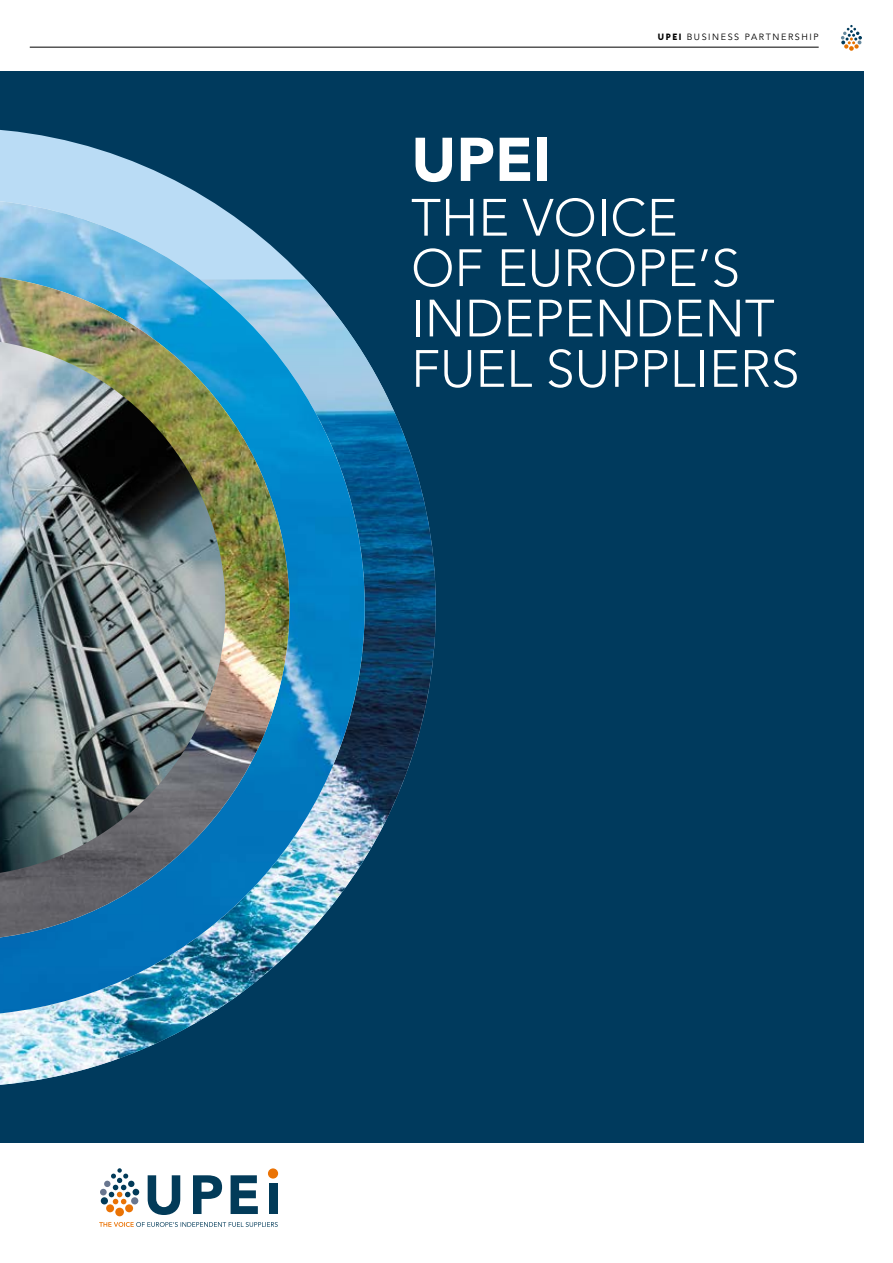
<style>
.page{position:relative;width:893px;height:1263px;background:#fff}
.page>*{position:absolute;margin:0;border:0;box-sizing:border-box;transform-origin:0 0}
.t1{font:900 61.05px "Avenir LT Std";color:#fff}
.t2{font:300 51.9px/50.4px "Avenir LT Std";color:#fff}
.t3{font:9px "Avenir LT Std";letter-spacing:.175em;color:#000}
.s1{font-family:"Euclid Flex";font-weight:700}
</style>
<div class="page">
<hr style="left:30px;top:47px;width:789px;height:1px;background:#000">
<svg style="left:841px;top:25px;width:21px;height:26px"></svg>
<div style="left:0;top:72px;width:863px;height:1071px;background:#003a5d"></div>
<div style="left:115px;top:1208px;width:9px;height:8px;background:#ea7305;border-radius:50%"></div>
<div style="left:101px;top:1197px;width:7px;height:7px;background:#023b59;border-radius:50%"></div>
<div style="left:100px;top:1189px;width:7px;height:6px;background:#68768f;border-radius:50%"></div>
<div style="left:106px;top:1204px;width:8px;height:8px;background:#ea7305;border-radius:50%"></div>
<div style="left:125px;top:1204px;width:8px;height:8px;background:#ea7305;border-radius:50%"></div>
<svg style="left:104px;top:1168px;width:35px;height:36px"></svg>
<svg style="left:148px;top:1175px;width:32px;height:40px"></svg>
<svg style="left:193px;top:1175px;width:29px;height:39px"></svg>
<svg style="left:231px;top:1175px;width:27px;height:39px"></svg>
<div style="left:269px;top:1183px;width:8px;height:31px;background:#023b59"></div>
<svg style="left:99px;top:1222px;width:179px;height:5px"></svg>
<div style="left:268px;top:1168px;width:10px;height:10px;background:#ea7305;border-radius:50%"></div>
<svg style="left:0;top:130px;width:208px;height:69px;fill:#badcf5"></svg>
<img style="left:0;top:356px;width:436px;height:729px">
<img style="left:0;top:201px;width:365px;height:812px">
<img style="left:0;top:277px;width:289px;height:660px">
<img style="left:0;top:342px;width:225px;height:531px">
<p class="t3" style="left:658px;top:32px;width:162px"><span class="s1">UPEI</span> BUSINESS PARTNERSHIP</p>
<p class="t1" style="left:411px;top:123px;width:142px">UPEI</p>
<p class="t2" style="left:411px;top:193px;width:268px">THE VOICE</p>
<p class="t2" style="left:411px;top:243px;width:390px">OF EUROPE’S<br>INDEPENDENT<br>FUEL SUPPLIERS</p>
</div>
